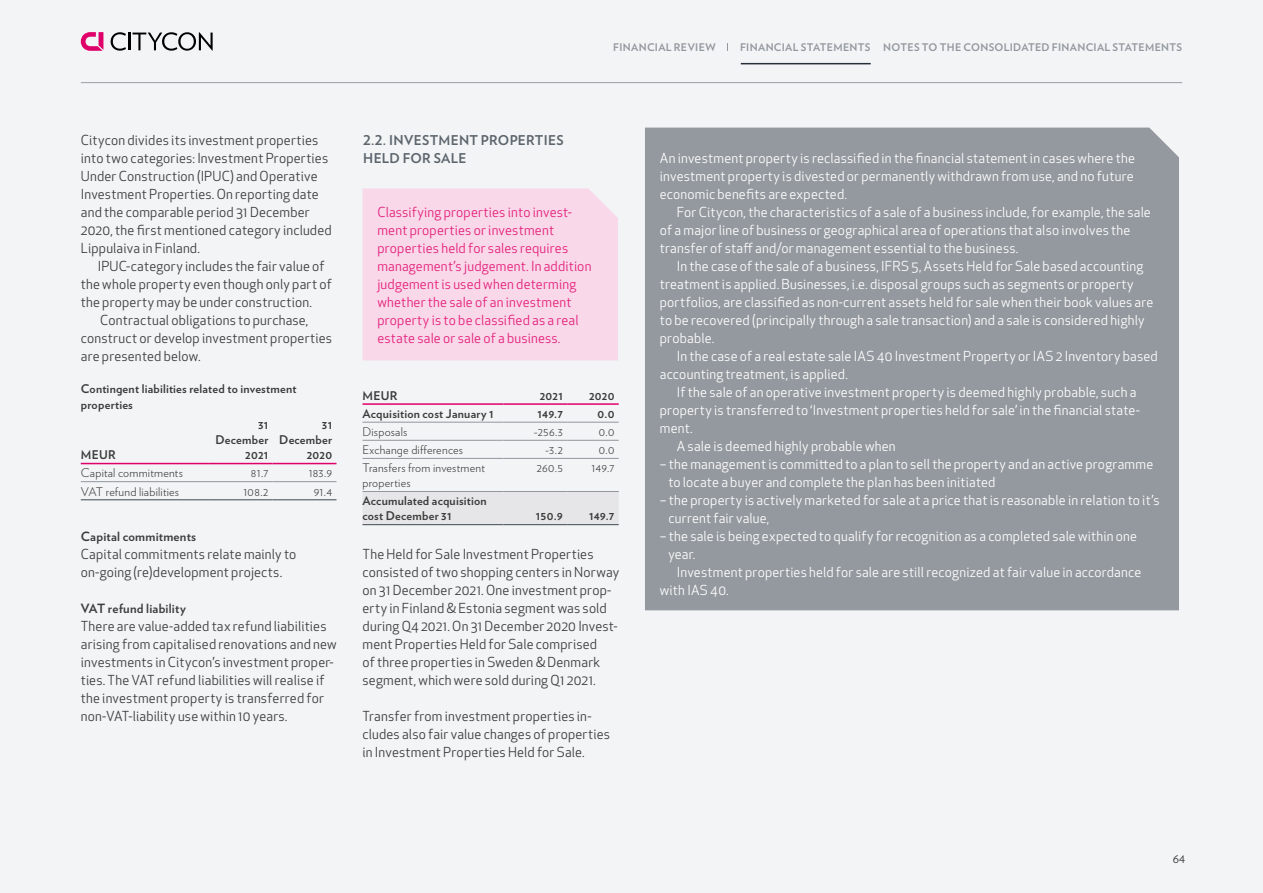
<style>
.page{position:relative;width:1263px;height:893px;background:#f2f4f6}
.page>*{position:absolute;margin:0;border:0;box-sizing:border-box;transform-origin:0 0}
.t1{font:13.5px/18px "Apex New";letter-spacing:.015em;color:#fff}
.t2{font:13.5px/18px "Apex New";letter-spacing:.015em;color:#3c3c3b}
.t3{font:13.5px/18px "Apex New";letter-spacing:.015em;color:#e31a78}
.t4{font:700 13.5px/18px "Verlag";letter-spacing:.02em;color:#5c646c}
.t5{font:700 12.75px "Verlag";letter-spacing:.015em;color:#3c3c3b}
.t6{font:700 12px/15px "Verlag";letter-spacing:.02em;color:#3c3c3b}
.t7{font:300 12px/15px "Verlag";letter-spacing:.02em;color:#3c3c3b}
.t8{font:700 10.5px "Verlag";letter-spacing:.03em;color:#92979d}
.t9{font:10.5px "Verlag";color:#3c3c3b}
</style>
<div class="page">
<hr style="left:81px;top:463px;width:128px;height:1px;background:#e00069">
<hr style="left:209px;top:463px;width:64px;height:1px;background:#e00069">
<hr style="left:273px;top:463px;width:63px;height:1px;background:#e00069">
<hr style="left:81px;top:481px;width:128px;height:1px;background:#92979d">
<hr style="left:209px;top:481px;width:64px;height:1px;background:#92979d">
<hr style="left:273px;top:481px;width:63px;height:1px;background:#92979d">
<hr style="left:81px;top:499px;width:128px;height:1px;background:#5c646c">
<hr style="left:209px;top:499px;width:64px;height:1px;background:#5c646c">
<hr style="left:273px;top:499px;width:63px;height:1px;background:#5c646c">
<div style="left:363px;top:492px;width:256px;height:32px;background:#e6e6e9"></div>
<hr style="left:362px;top:403px;width:141px;height:2px;background:#e00069">
<hr style="left:503px;top:403px;width:64px;height:2px;background:#e00069">
<hr style="left:567px;top:403px;width:52px;height:2px;background:#e00069">
<hr style="left:503px;top:491px;width:64px;height:1px;background:#92979d">
<hr style="left:567px;top:491px;width:52px;height:1px;background:#92979d">
<hr style="left:362px;top:491px;width:141px;height:1px;background:#92979d">
<hr style="left:362px;top:422px;width:141px;height:1px;background:#92979d">
<hr style="left:503px;top:422px;width:64px;height:1px;background:#92979d">
<hr style="left:567px;top:422px;width:52px;height:1px;background:#92979d">
<hr style="left:362px;top:440px;width:141px;height:1px;background:#92979d">
<hr style="left:362px;top:458px;width:141px;height:1px;background:#92979d">
<hr style="left:503px;top:440px;width:64px;height:1px;background:#92979d">
<hr style="left:503px;top:458px;width:64px;height:1px;background:#92979d">
<hr style="left:567px;top:440px;width:52px;height:1px;background:#92979d">
<hr style="left:567px;top:458px;width:52px;height:1px;background:#92979d">
<hr style="left:362px;top:524px;width:141px;height:1px;background:#5c646c">
<hr style="left:503px;top:524px;width:64px;height:1px;background:#5c646c">
<hr style="left:567px;top:524px;width:52px;height:1px;background:#5c646c">
<div style="left:645px;top:128px;width:534px;height:482px;background:#94999f"></div>
<div style="left:362px;top:188px;width:256px;height:172px;background:#f9d9e9"></div>
<hr style="left:81px;top:82px;width:1101px;height:1px;background:#999fa3">
<svg style="left:81px;top:32px;width:22px;height:19px"></svg>
<svg style="left:111px;top:32px;width:102px;height:19px"></svg>
<hr style="left:741px;top:63px;width:130px;height:1px;background:#25303b">
<p class="t8" style="left:613px;top:39px;width:104px">FINANCIAL REVIEW</p>
<p class="t8" style="left:740px;top:39px;width:443px">FINANCIAL STATEMENTS NOTES TO THE CONSOLIDATED FINANCIAL STATEMENTS</p>
<p class="t2" style="left:81px;top:132px;width:252px">Citycon divides its investment properties into two categories: Investment Properties Under Construction (IPUC) and Operative Investment Properties. On reporting date and the comparable period 31 December 2020, the first mentioned category included Lippulaiva in Finland.</p>
<p class="t2" style="left:98px;top:257px;width:228px">IPUC-category includes the fair value of</p>
<p class="t2" style="left:81px;top:275px;width:253px">the whole property even though only part of</p>
<p class="t2" style="left:81px;top:293px;width:233px">the property may be under construction.</p>
<p class="t2" style="left:100px;top:311px;width:210px">Contractual obligations to purchase,</p>
<p class="t2" style="left:81px;top:329px;width:253px">construct or develop investment properties</p>
<p class="t2" style="left:81px;top:347px;width:121px">are presented below.</p>
<p class="t6" style="left:81px;top:380px;width:217px;line-height:16.5px">Contingent liabilities related to investment properties</p>
<p class="t6" style="left:81px;top:447px;width:37px">MEUR</p>
<p class="t6" style="left:215px;top:417px;width:54px;text-align:right">31<br>December<br>2021</p>
<p class="t6" style="left:279px;top:417px;width:54px;text-align:right">31<br>December<br>2020</p>
<p class="t7" style="left:81px;top:465px;width:104px">Capital commitments</p>
<p class="t7" style="left:251px;top:465px;width:19px">81.7</p>
<p class="t7" style="left:309px;top:465px;width:25px">183.9</p>
<p class="t7" style="left:81px;top:483px;width:100px">VAT refund liabilities</p>
<p class="t7" style="left:243px;top:483px;width:26px">108.2</p>
<p class="t7" style="left:314px;top:483px;width:20px">91.4</p>
<p class="t5" style="left:81px;top:527px;width:117px">Capital commitments</p>
<p class="t2" style="left:81px;top:546px;width:217px">Capital commitments relate mainly to on-going (re)development projects.</p>
<p class="t5" style="left:81px;top:599px;width:107px">VAT refund liability</p>
<p class="t2" style="left:81px;top:618px;width:257px">There are value-added tax refund liabilities arising from capitalised renovations and new investments in Citycon’s investment proper&shy;ties. The VAT refund liabilities will realise if the investment property is transferred for non-VAT-liability use within 10 years.</p>
<p class="t4" style="left:363px;top:131px;width:202px">2.2. INVESTMENT PROPERTIES<br>HELD FOR SALE</p>
<p class="t3" style="left:377px;top:204px;width:216px">Classifying properties into invest&shy;ment properties or investment properties held for sales requires management’s judgement. In addition judgement is used when determing whether the sale of an investment property is to be classified as a real estate sale or sale of a business.</p>
<p class="t6" style="left:362px;top:387px;width:37px">MEUR</p>
<p class="t6" style="left:540px;top:387px;width:25px">2021</p>
<p class="t6" style="left:589px;top:387px;width:27px">2020</p>
<p class="t6" style="left:362px;top:405px;width:133px">Acquisition cost January 1</p>
<p class="t6" style="left:537px;top:405px;width:27px">149.7</p>
<p class="t6" style="left:597px;top:405px;width:18px">0.0</p>
<p class="t7" style="left:362px;top:424px;width:46px">Disposals</p>
<p class="t7" style="left:534px;top:424px;width:31px">-256.3</p>
<p class="t7" style="left:599px;top:424px;width:17px">0.0</p>
<p class="t7" style="left:362px;top:442px;width:102px">Exchange differences</p>
<p class="t7" style="left:545px;top:442px;width:19px">-3.2</p>
<p class="t7" style="left:599px;top:442px;width:17px">0.0</p>
<p class="t7" style="left:362px;top:460px;width:124px">Transfers from investment properties</p>
<p class="t7" style="left:537px;top:460px;width:28px">260.5</p>
<p class="t7" style="left:591px;top:460px;width:24px">149.7</p>
<p class="t6" style="left:362px;top:493px;width:126px">Accumulated acquisition cost December 31</p>
<p class="t6" style="left:536px;top:508px;width:29px">150.9</p>
<p class="t6" style="left:589px;top:508px;width:27px">149.7</p>
<p class="t2" style="left:362px;top:546px;width:258px">The Held for Sale Investment Properties consisted of two shopping centers in Norway on 31 December 2021. One investment prop&shy;erty in Finland &amp; Estonia segment was sold during Q4 2021. On 31 December 2020 Invest&shy;ment Properties Held for Sale comprised<br>of three properties in Sweden &amp; Denmark segment, which were sold during Q1 2021.</p>
<p class="t2" style="left:362px;top:707px;width:249px">Transfer from investment properties in&shy;cludes also fair value changes of properties in Investment Properties Held for Sale.</p>
<p class="t1" style="left:660px;top:150px;width:477px;text-align:justify">An investment property is reclassified in the financial statement in cases where the investment property is divested or permanently withdrawn from use, and no future economic benefits are expected.</p>
<p class="t1" style="left:660px;top:204px;width:492px;text-indent:17px">For Citycon, the characteristics of a sale of a business include, for example, the sale of a major line of business or geographical area of operations that also involves the transfer of staff and/or management essential to the business.</p>
<p class="t1" style="left:660px;top:257px;width:495px;text-indent:17px">In the case of the sale of a business, IFRS 5, Assets Held for Sale based accounting treatment is applied. Businesses, i.e. disposal groups such as segments or property portfolios, are classified as non-current assets held for sale when their book values are to be recovered (principally through a sale transaction) and a sale is considered highly probable.</p>
<p class="t1" style="left:677px;top:347px;width:482px">In the case of a real estate sale IAS 40 Investment Property or IAS 2 Inventory based</p>
<p class="t1" style="left:660px;top:365px;width:190px">accounting treatment, is applied.</p>
<p class="t1" style="left:677px;top:383px;width:461px">If the sale of an operative investment property is deemed highly probable, such a</p>
<p class="t1" style="left:660px;top:401px;width:482px">property is transferred to ‘Investment properties held for sale’ in the financial state-</p>
<p class="t1" style="left:660px;top:419px;width:34px">ment.</p>
<p class="t1" style="left:677px;top:437px;width:220px">A sale is deemed highly probable when</p>
<p class="t1" style="left:668px;top:455px;width:486px;text-indent:-9px">– the management is committed to a plan to sell the property and an active programme to locate a buyer and complete the plan has been initiated</p>
<p class="t1" style="left:668px;top:491px;width:493px;text-indent:-9px">– the property is actively marketed for sale at a price that is reasonable in relation to it’s current fair value,</p>
<p class="t1" style="left:668px;top:527px;width:470px;text-indent:-9px">– the sale is being expected to qualify for recognition as a completed sale within one year.</p>
<p class="t1" style="left:660px;top:563px;width:483px;text-indent:17px">Investment properties held for sale are still recognized at fair value in accordance with IAS 40.</p>
<p class="t9" style="left:1173px;top:851px;width:14px">64</p>
</div>
